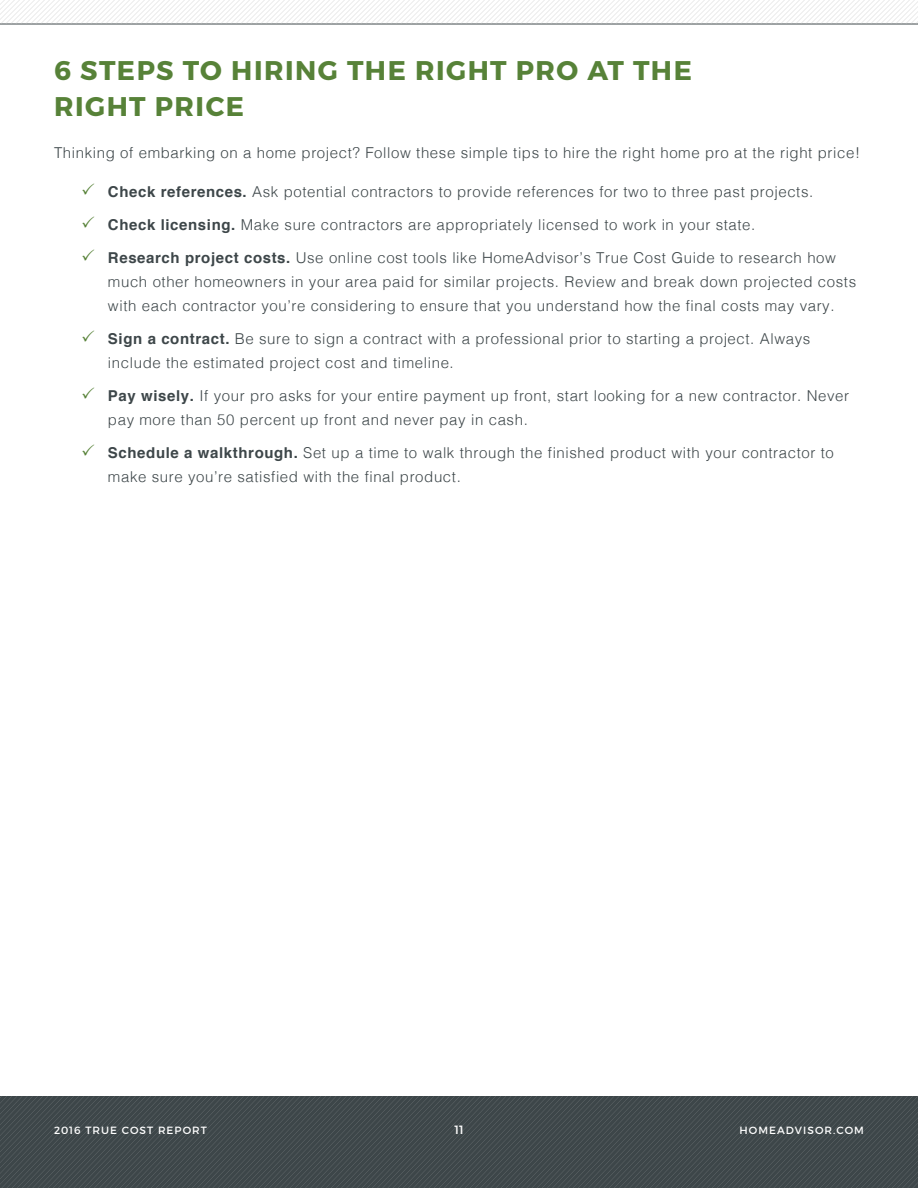
<style>
.page{position:relative;width:918px;height:1188px;background:#fff}
.page>*{position:absolute;margin:0;border:0;box-sizing:border-box;transform-origin:0 0}
.t1{font:700 27px/36px "Montserrat";letter-spacing:.05em;color:#578238}
.t2{font:300 15px/24px "Helvetica";letter-spacing:.04em;color:#3d4649}
.t3{font:12px "Montserrat";color:#fff}
.t4{font:10.5px "Montserrat";letter-spacing:.1em;color:#fff}
.s1{font-weight:700}
</style>
<div class="page">
<svg style="left:0;top:1096px;width:918px;height:92px;background:#41494c"></svg>
<svg style="left:0;top:0;width:918px;height:25px"></svg>
<h1 class="t1" style="left:54px;top:53px;width:639px">6 STEPS TO HIRING THE RIGHT PRO AT THE<br>RIGHT PRICE</h1>
<p class="t2" style="left:54px;top:140px;width:808px">Thinking of embarking on a home project? Follow these simple tips to hire the right home pro at the right price!</p>
<p class="t2" style="left:108px;top:179px;width:707px"><span class="s1">Check references.</span> Ask potential contractors to provide references for two to three past projects.</p>
<p class="t2" style="left:108px;top:212px;width:649px"><span class="s1">Check licensing.</span> Make sure contractors are appropriately licensed to work in your state.</p>
<p class="t2" style="left:108px;top:245px;width:750px"><span class="s1">Research project costs.</span> Use online cost tools like HomeAdvisor’s True Cost Guide to research how much other homeowners in your area paid for similar projects. Review and break down projected costs with each contractor you’re considering to ensure that you understand how the final costs may vary.</p>
<p class="t2" style="left:108px;top:326px;width:704px"><span class="s1">Sign a contract.</span> Be sure to sign a contract with a professional prior to starting a project. Always include the estimated project cost and timeline.</p>
<p class="t2" style="left:108px;top:383px;width:743px"><span class="s1">Pay wisely.</span> If your pro asks for your entire payment up front, start looking for a new contractor. Never pay more than 50 percent up front and never pay in cash.</p>
<p class="t2" style="left:108px;top:440px;width:727px"><span class="s1">Schedule a walkthrough.</span> Set up a time to walk through the finished product with your contractor to make sure you’re satisfied with the final product.</p>
<p class="t4" style="left:54px;top:1124px;width:154px">2016 TRUE COST REPORT</p>
<p class="t3" style="left:454px;top:1122px;width:11px">11</p>
<p class="t4" style="left:739px;top:1124px;width:126px">HOMEADVISOR.COM</p>
</div>
